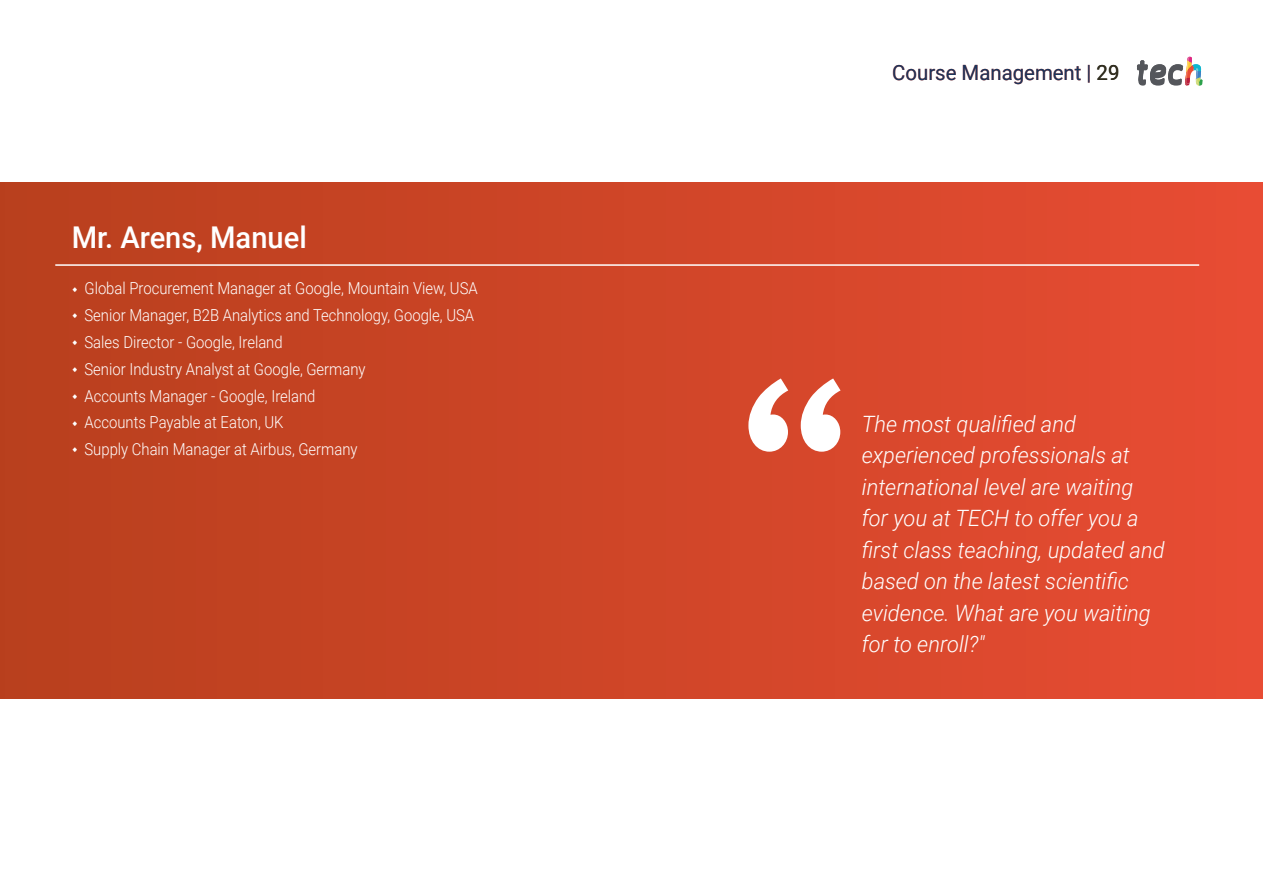
<style>
.page{position:relative;width:1263px;height:893px;background:#fff}
.page>*{position:absolute;margin:0;border:0;box-sizing:border-box;transform-origin:0 0}
.t1{font:500 30px "Roboto";color:#fff}
.t2{font:italic 300 22.5px/31.5px "Roboto";color:#fff}
.t3{font:21px "Roboto";color:#1a355c}
.t4{font:300 16.5px/26.7px "Roboto";color:#fff;scale:.9 1}
.s1{color:#312e20}
</style>
<div class="page">
<div style="left:0;top:182px;width:1263px;height:516px;background:linear-gradient(to right,#b83f1d,#e84c33)"></div>
<hr style="left:55px;top:264px;width:1144px;height:2px;background:#fff">
<svg style="left:1137px;top:57px;width:65px;height:29px"></svg>
<svg style="left:748px;top:378px;width:92px;height:74px"></svg>
<svg style="left:73px;top:287px;width:4px;height:5px"></svg>
<svg style="left:73px;top:314px;width:4px;height:5px"></svg>
<svg style="left:73px;top:340px;width:4px;height:5px"></svg>
<svg style="left:73px;top:367px;width:4px;height:5px"></svg>
<svg style="left:73px;top:394px;width:4px;height:5px"></svg>
<svg style="left:73px;top:421px;width:4px;height:5px"></svg>
<svg style="left:73px;top:447px;width:4px;height:5px"></svg>
<h1 class="t1" style="left:72px;top:216px;width:237px">Mr. Arens, Manuel</h1>
<p class="t4" style="left:85px;top:275px;width:438px">Global Procurement Manager at Google, Mountain View, USA Senior Manager, B2B Analytics and Technology, Google, USA Sales Director - Google, Ireland<br>Senior Industry Analyst at Google, Germany<br>Accounts Manager - Google, Ireland<br>Accounts Payable at Eaton, UK<br>Supply Chain Manager at Airbus, Germany</p>
<p class="t3" style="left:892px;top:57px;width:229px">Course Management | <span class="s1">29</span></p>
<h2 class="t2" style="left:862px;top:407px;width:304px">The most qualified and experienced professionals at international level are waiting for you at TECH to offer you a first class teaching, updated and based on the latest scientific evidence. What are you waiting for to enroll?"</h2>
</div>
